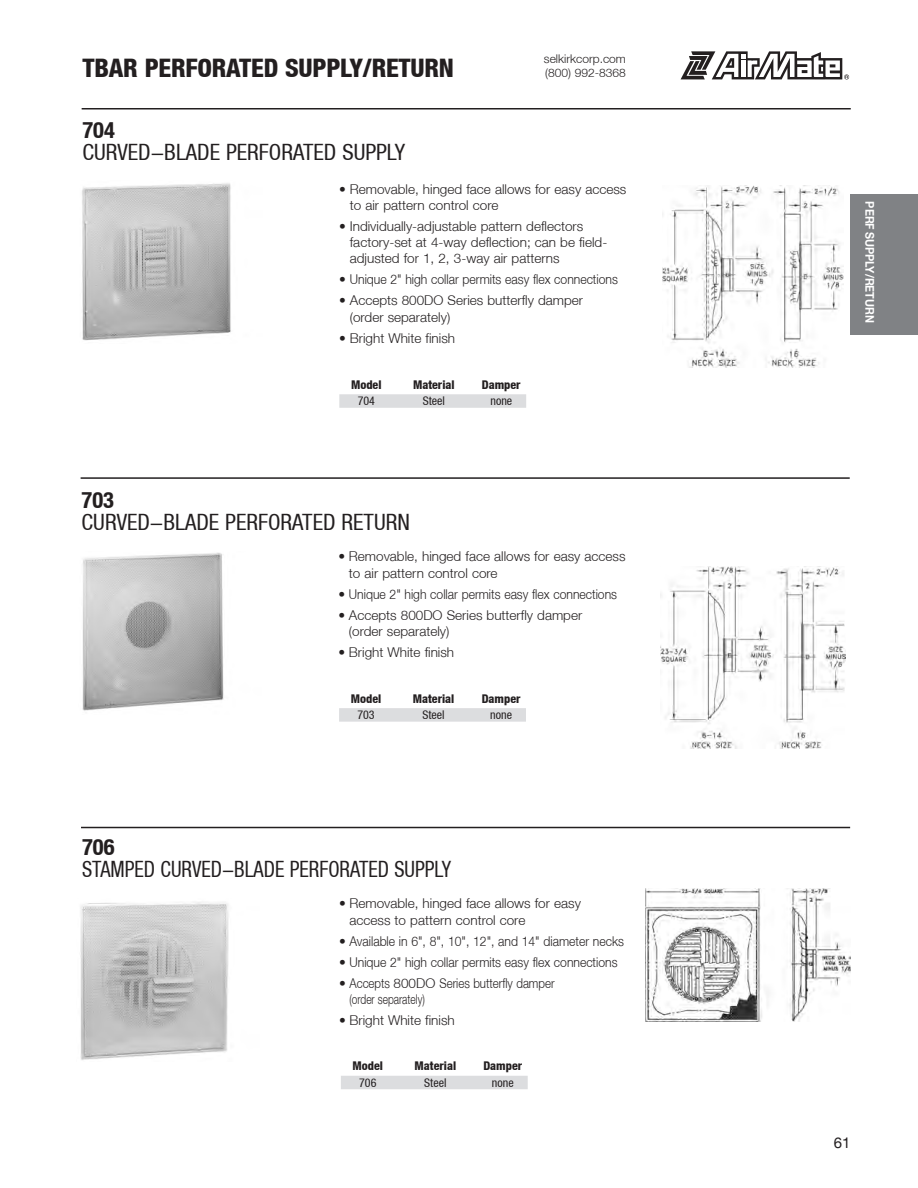
<style>
.page{position:relative;width:918px;height:1188px;background:#fff}
.page>*{position:absolute;margin:0;border:0;box-sizing:border-box;transform-origin:0 0}
.t1{font:800 condensed 25.5px "Helvetica Neue LT";letter-spacing:-.01em;color:#231f20}
.t2{font:condensed 22.5px "Helvetica Neue LT";color:#231f20}
.t3{font:condensed 22.5px "Helvetica Neue LT";color:#231f20;scale:.9 1}
.t4{font:700 condensed 22.5px "Helvetica Neue LT";color:#231f20}
.t5{font:15px "Helvetica Neue LT";color:#231f20}
.t6{font:300 13.5px/16.5px "Helvetica Neue LT";color:#231f20}
.t7{font:800 condensed 12px "Helvetica Neue LT";color:#231f20}
.t8{font:condensed 12px "Helvetica Neue LT";color:#231f20}
.t9{font:300 12px/13.8px "Helvetica Neue LT";color:#231f20}
.t10{font:700 12px "Helvetica Neue LT";color:#fff;scale:.9 1}
</style>
<div class="page">
<svg style="left:681px;top:51px;width:168px;height:28px"></svg>
<div style="left:849px;top:194px;width:69px;height:141px;background:#808285"></div>
<hr style="left:82px;top:108px;width:769px;height:2px;background:#231f20">
<hr style="left:81px;top:477px;width:769px;height:2px;background:#231f20">
<hr style="left:81px;top:827px;width:769px;height:1px;background:#231f20">
<img style="left:82px;top:552px;width:142px;height:159px">
<div style="left:339px;top:708px;width:187px;height:14px;background:#dcdddf"></div>
<img style="left:82px;top:183px;width:149px;height:158px">
<div style="left:339px;top:394px;width:187px;height:14px;background:#dcdddf"></div>
<img style="left:80px;top:902px;width:149px;height:158px">
<div style="left:341px;top:1076px;width:187px;height:13px;background:#dcdddf"></div>
<img style="left:646px;top:889px;width:204px;height:132px">
<div style="left:647px;top:181px;width:203px;height:189px;background:#fff"></div>
<img style="left:663px;top:186px;width:181px;height:181px">
<img style="left:660px;top:567px;width:186px;height:181px">
<h1 class="t1" style="left:82px;top:52px;width:373px">TBAR PERFORATED SUPPLY/RETURN</h1>
<p class="t9" style="left:544px;top:52px;width:84px">selkirkcorp.com (800) 992-8368</p>
<h2 class="t4" style="left:83px;top:116px;width:34px">704</h2>
<h2 class="t2" style="left:83px;top:139px;width:324px">CURVED-BLADE PERFORATED SUPPLY</h2>
<p class="t6" style="left:350px;top:180px;width:278px;text-indent:-11px">• Removable, hinged face allows for easy access to air pattern control core</p>
<p class="t6" style="left:350px;top:218px;width:259px;text-indent:-11px">• Individually-adjustable pattern deflectors factory-set at 4-way deflection; can be field&shy;adjusted for 1, 2, 3-way air patterns</p>
<p class="t6" style="left:339px;top:271px;width:280px">• Unique 2" high collar permits easy flex connections</p>
<p class="t6" style="left:350px;top:292px;width:235px;text-indent:-11px">• Accepts 800DO Series butterfly damper (order separately)</p>
<p class="t6" style="left:339px;top:330px;width:117px">• Bright White finish</p>
<p class="t7" style="left:351px;top:377px;width:32px">Model</p>
<p class="t7" style="left:413px;top:377px;width:43px">Material</p>
<p class="t7" style="left:482px;top:377px;width:40px">Damper</p>
<p class="t8" style="left:358px;top:394px;width:19px">704</p>
<p class="t8" style="left:423px;top:394px;width:24px">Steel</p>
<p class="t8" style="left:490px;top:394px;width:23px">none</p>
<h2 class="t4" style="left:82px;top:486px;width:34px">703</h2>
<h2 class="t2" style="left:82px;top:509px;width:330px">CURVED-BLADE PERFORATED RETURN</h2>
<p class="t6" style="left:349px;top:548px;width:278px;text-indent:-11px">• Removable, hinged face allows for easy access to air pattern control core</p>
<p class="t6" style="left:338px;top:585px;width:280px">• Unique 2" high collar permits easy flex connections</p>
<p class="t6" style="left:349px;top:606px;width:235px;text-indent:-11px">• Accepts 800DO Series butterfly damper (order separately)</p>
<p class="t6" style="left:338px;top:644px;width:117px">• Bright White finish</p>
<p class="t7" style="left:351px;top:691px;width:32px">Model</p>
<p class="t7" style="left:413px;top:691px;width:43px">Material</p>
<p class="t7" style="left:482px;top:691px;width:40px">Damper</p>
<p class="t8" style="left:357px;top:708px;width:19px">703</p>
<p class="t8" style="left:423px;top:708px;width:24px">Steel</p>
<p class="t8" style="left:490px;top:708px;width:23px">none</p>
<h2 class="t4" style="left:82px;top:833px;width:34px">706</h2>
<h2 class="t3" style="left:82px;top:856px;width:411px">STAMPED CURVED-BLADE PERFORATED SUPPLY</h2>
<p class="t6" style="left:350px;top:895px;width:233px;text-indent:-11px">• Removable, hinged face allows for easy access to pattern control core</p>
<p class="t6" style="left:339px;top:932px;width:286px">• Available in 6", 8", 10", 12", and 14" diameter necks</p>
<p class="t6" style="left:339px;top:953px;width:280px">• Unique 2" high collar permits easy flex connections</p>
<p class="t6" style="left:350px;top:974px;width:207px;text-indent:-10px">• Accepts 800DO Series butterfly damper (order separately)</p>
<p class="t6" style="left:339px;top:1012px;width:117px">• Bright White finish</p>
<p class="t7" style="left:353px;top:1059px;width:32px">Model</p>
<p class="t7" style="left:415px;top:1059px;width:43px">Material</p>
<p class="t7" style="left:483px;top:1059px;width:40px">Damper</p>
<p class="t8" style="left:359px;top:1076px;width:19px">706</p>
<p class="t8" style="left:424px;top:1076px;width:24px">Steel</p>
<p class="t8" style="left:492px;top:1076px;width:23px">none</p>
<p class="t10" style="left:877px;top:201px;width:136px;rotate:90deg">PERF SUPPLY/RETURN</p>
<p class="t5" style="left:834px;top:1133px;width:18px">61</p>
</div>
